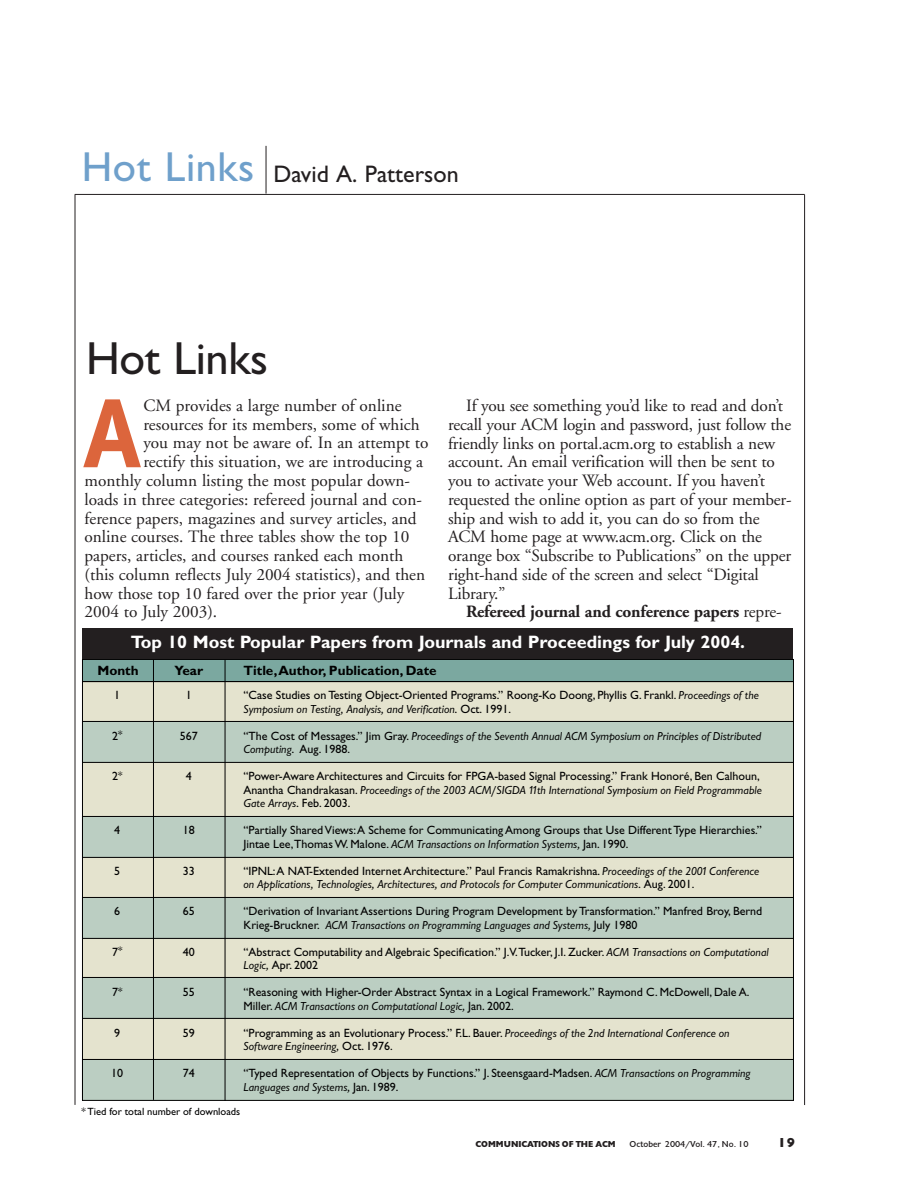
<style>
.page{position:relative;width:918px;height:1188px;background:#fff}
.page>*{position:absolute;margin:0;border:0;box-sizing:border-box;transform-origin:0 0}
.t1{font:700 97.35px "Meta";color:#dc653c}
.t2{font:46.5px "Gill Sans";letter-spacing:-.01em;color:#231f20}
.t3{font:24px "Gill Sans";color:#231f20}
.t4{font:700 18px "Gill Sans";color:#fff}
.t5{font:17.25px/18.8px "Adobe Garamond";letter-spacing:-.005em;color:#231f20}
.t6{font:700 17.25px "Adobe Garamond";letter-spacing:-.01em;color:#231f20}
.t7{font:700 13.5px "Gill Sans";color:#000}
.t8{font:900 13.5px "Gill";color:#231f20}
.t9{font:12px/13.5px "Gill Sans";color:#000}
.t10{font:12px/13.5px "Gill Sans Itl";color:#000}
.t11{font:10.5px "Gill Sans";color:#000}
.t12{font:9px "Gill";color:#231f20}
.t13{font:900 9px "Gill";color:#231f20}
.s1{font-size:42px;color:#6fa0cb}
.s2{font-weight:400}
.s3{font-size:10.5px}
.s4{font-family:"Gill Sans Itl"}
.s5{font-family:"Gill Sans"}
</style>
<div class="page">
<hr style="left:75px;top:194px;width:730px;height:1px;background:#231f20">
<div style="left:82px;top:681px;width:712px;height:417px;background:#e4e3ce;border:1px solid #000"></div>
<div style="left:82px;top:721px;width:712px;height:42px;background:#bbcec2;border:1px solid #000"></div>
<div style="left:82px;top:816px;width:712px;height:42px;background:#bbcec2;border:1px solid #000"></div>
<div style="left:82px;top:897px;width:712px;height:42px;background:#bbcec2;border:1px solid #000"></div>
<div style="left:82px;top:977px;width:712px;height:42px;background:#bbcec2;border:1px solid #000"></div>
<div style="left:82px;top:1059px;width:712px;height:42px;background:#bbcec2;border:1px solid #000"></div>
<div style="left:82px;top:659px;width:712px;height:23px;background:#7ba8a0;border:1px solid #000"></div>
<hr style="left:153px;top:660px;width:1px;height:440px;background:#000">
<hr style="left:225px;top:660px;width:1px;height:441px;background:#000">
<hr style="left:75px;top:195px;width:1px;height:910px;background:#231f20">
<hr style="left:804px;top:195px;width:1px;height:910px;background:#231f20">
<hr style="left:266px;top:146px;width:1px;height:48px;background:#231f20">
<div style="left:83px;top:628px;width:710px;height:31px;background:#231f20"></div>
<h3 class="t3" style="left:82px;top:166px;width:379px"><span class="s1">Hot Links</span> David A. Patterson</h3>
<h2 class="t2" style="left:86px;top:342px;width:183px">Hot Links</h2>
<h1 class="t1" style="left:85px;top:398px;width:56px">A</h1>
<h3 class="t5" style="left:143px;top:398px;width:260px">CM provides a large number of online</h3>
<h3 class="t5" style="left:143px;top:416px;width:278px">resources for its members, some of which</h3>
<h3 class="t5" style="left:143px;top:435px;width:287px">you may not be aware of. In an attempt to</h3>
<h3 class="t5" style="left:143px;top:454px;width:281px">rectify this situation, we are introducing a</h3>
<h3 class="t5" style="left:85px;top:473px;width:327px">monthly column listing the most popular down-</h3>
<h3 class="t5" style="left:85px;top:491px;width:339px">loads in three categories: refereed journal and con-</h3>
<h3 class="t5" style="left:85px;top:510px;width:334px">ference papers, magazines and survey articles, and</h3>
<h3 class="t5" style="left:85px;top:529px;width:326px">online courses. The three tables show the top 10</h3>
<h3 class="t5" style="left:85px;top:548px;width:320px">papers, articles, and courses ranked each month</h3>
<h3 class="t5" style="left:85px;top:566px;width:342px">(this column reflects July 2004 statistics), and then</h3>
<h3 class="t5" style="left:85px;top:585px;width:321px">how those top 10 fared over the prior year (July</h3>
<h3 class="t5" style="left:85px;top:604px;width:134px">2004 to July 2003).</h3>
<p class="t5" style="left:448px;top:398px;width:345px;text-indent:18px">If you see something you’d like to read and don’t recall your ACM login and password, just follow the friendly links on portal.acm.org to establish a new account. An email verification will then be sent to you to activate your Web account. If you haven’t requested the online option as part of your member&shy;ship and wish to add it, you can do so from the ACM home page at www.acm.org. Click on the orange box “Subscribe to Publications” on the upper right-hand side of the screen and select “Digital Library.”</p>
<h3 class="t6" style="left:466px;top:605px;width:317px">Refereed journal and conference papers <span class="s2">repre-</span></h3>
<h3 class="t4" style="left:131px;top:636px;width:616px">Top 10 Most Popular Papers from Journals and Proceedings for July 2004.</h3>
<p class="t7" style="left:97px;top:666px;width:43px">Month</p>
<p class="t7" style="left:175px;top:666px;width:30px">Year</p>
<p class="t7" style="left:243px;top:666px;width:195px">Title, Author, Publication, Date</p>
<p class="t9" style="left:114px;top:690px;width:7px">1</p>
<p class="t9" style="left:112px;top:730px;width:12px">2<span class="s3">*</span></p>
<p class="t9" style="left:112px;top:771px;width:12px">2<span class="s3">*</span></p>
<p class="t9" style="left:114px;top:825px;width:7px">4</p>
<p class="t9" style="left:114px;top:865px;width:7px">5</p>
<p class="t9" style="left:114px;top:906px;width:7px">6</p>
<p class="t9" style="left:112px;top:946px;width:12px">7<span class="s3">*</span></p>
<p class="t9" style="left:112px;top:987px;width:12px">7<span class="s3">*</span></p>
<p class="t9" style="left:114px;top:1027px;width:7px">9</p>
<p class="t9" style="left:111px;top:1068px;width:13px">10</p>
<p class="t9" style="left:186px;top:690px;width:7px">1</p>
<p class="t9" style="left:180px;top:730px;width:19px">567</p>
<p class="t9" style="left:186px;top:771px;width:7px">4</p>
<p class="t9" style="left:183px;top:825px;width:13px">18</p>
<p class="t9" style="left:183px;top:865px;width:13px">33</p>
<p class="t9" style="left:183px;top:906px;width:13px">65</p>
<p class="t9" style="left:183px;top:946px;width:13px">40</p>
<p class="t9" style="left:183px;top:987px;width:13px">55</p>
<p class="t9" style="left:183px;top:1027px;width:13px">59</p>
<p class="t9" style="left:183px;top:1068px;width:13px">74</p>
<p class="t9" style="left:243px;top:690px;width:517px">“Case Studies on Testing Object-Oriented Programs.” Roong-Ko Doong, Phyllis G. Frankl. <span class="s4">Proceedings of the</span></p>
<p class="t10" style="left:243px;top:703px;width:269px">Symposium on Testing, Analysis, and Verification. <span class="s5">Oct. 1991.</span></p>
<p class="t10" style="left:243px;top:730px;width:519px"><span class="s5">“The Cost of Messages.” Jim Gray.</span> Proceedings of the Seventh Annual ACM Symposium on Principles of Distributed<br>Computing. <span class="s5">Aug. 1988.</span></p>
<p class="t9" style="left:243px;top:771px;width:518px">“Power-Aware Architectures and Circuits for FPGA-based Signal Processing.” Frank Honoré, Ben Calhoun,</p>
<p class="t10" style="left:243px;top:784px;width:520px"><span class="s5">Anantha Chandrakasan.</span> Proceedings of the 2003 ACM/SIGDA 11th International Symposium on Field Programmable<br>Gate Arrays. <span class="s5">Feb. 2003.</span></p>
<p class="t9" style="left:243px;top:825px;width:520px">“Partially Shared Views: A Scheme for Communicating Among Groups that Use Different Type Hierarchies.”</p>
<p class="t10" style="left:243px;top:838px;width:387px"><span class="s5">Jintae Lee,Thomas W. Malone.</span> ACM Transactions on Information Systems, <span class="s5">Jan. 1990.</span></p>
<p class="t9" style="left:243px;top:865px;width:517px">“IPNL: A NAT-Extended Internet Architecture.” Paul Francis Ramakrishna. <span class="s4">Proceedings of the 2001 Conference</span></p>
<p class="t10" style="left:243px;top:879px;width:452px">on Applications, Technologies, Architectures, and Protocols for Computer Communications. <span class="s5">Aug. 2001.</span></p>
<p class="t9" style="left:243px;top:906px;width:520px">“Derivation of Invariant Assertions During Program Development by Transformation.” Manfred Broy, Bernd</p>
<p class="t10" style="left:243px;top:919px;width:396px"><span class="s5">Krieg-Bruckner.</span> ACM Transactions on Programming Languages and Systems, <span class="s5">July 1980</span></p>
<p class="t9" style="left:243px;top:946px;width:527px">“Abstract Computability and Algebraic Specification.” J.V.Tucker, J.I. Zucker. <span class="s4">ACM Transactions on Computational<br>Logic,</span> Apr. 2002</p>
<p class="t9" style="left:243px;top:987px;width:507px">“Reasoning with Higher-Order Abstract Syntax in a Logical Framework.” Raymond C. McDowell, Dale A.</p>
<p class="t10" style="left:243px;top:1000px;width:272px"><span class="s5">Miller.</span> ACM Transactions on Computational Logic, <span class="s5">Jan. 2002.</span></p>
<p class="t9" style="left:243px;top:1027px;width:488px">“Programming as an Evolutionary Process.” F.L. Bauer. <span class="s4">Proceedings of the 2nd International Conference on</span></p>
<p class="t10" style="left:243px;top:1041px;width:151px">Software Engineering, <span class="s5">Oct. 1976.</span></p>
<p class="t9" style="left:243px;top:1068px;width:509px">“Typed Representation of Objects by Functions.” J. Steensgaard-Madsen. <span class="s4">ACM Transactions on Programming</span></p>
<p class="t10" style="left:243px;top:1081px;width:157px">Languages and Systems, <span class="s5">Jan. 1989.</span></p>
<p class="t11" style="left:81px;top:1108px;width:160px">* Tied for total number of downloads</p>
<p class="t13" style="left:475px;top:1141px;width:142px">COMMUNICATIONS OF THE ACM</p>
<p class="t12" style="left:630px;top:1141px;width:120px">October 2004/Vol. 47, No. 10</p>
<p class="t8" style="left:777px;top:1138px;width:19px">19</p>
</div>
